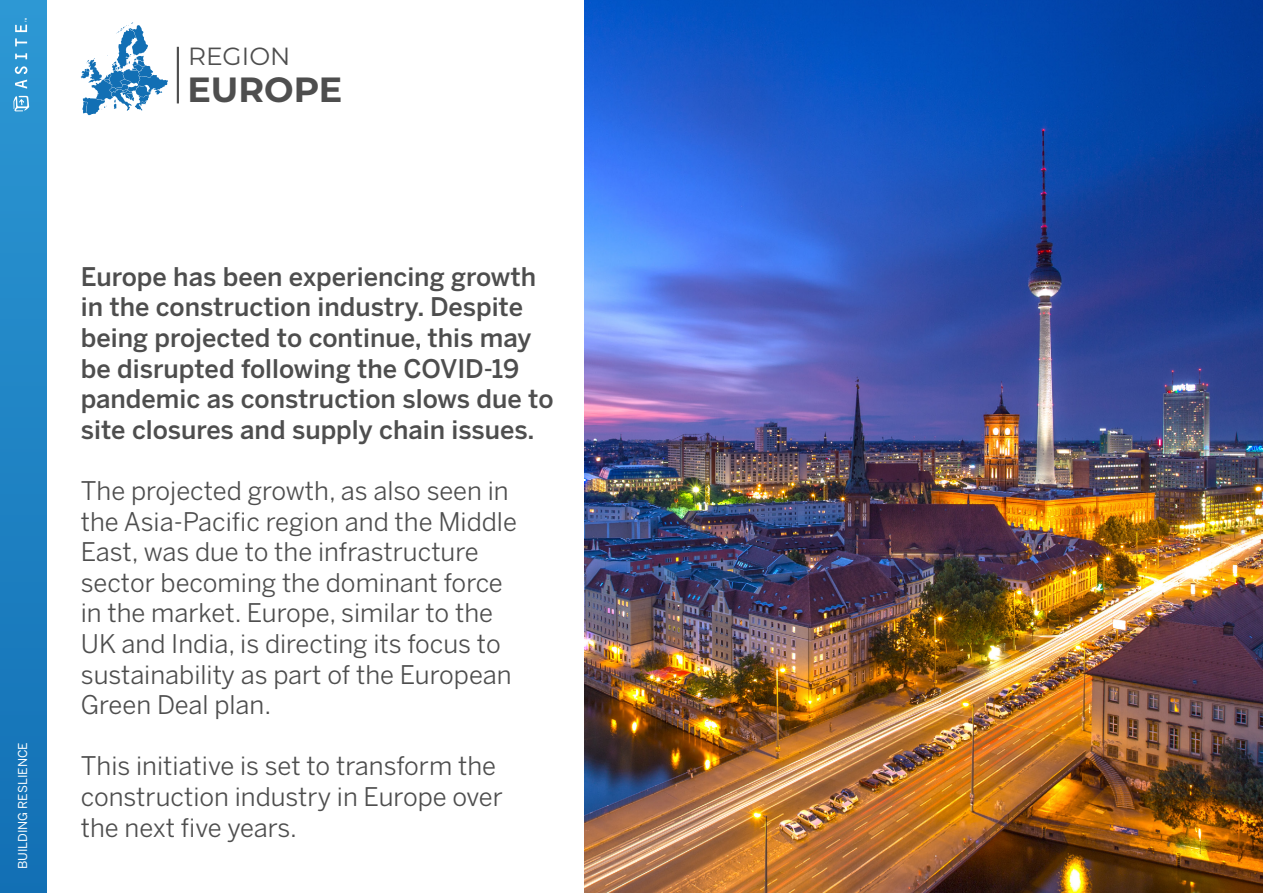
<style>
.page{position:relative;width:1263px;height:893px;background:#fff}
.page>*{position:absolute;margin:0;border:0;box-sizing:border-box;transform-origin:0 0}
.t1{font:700 34.95px "Montserrat";color:#4e4e4e}
.t2{font:25.5px/30.6px "Benton Sans";color:#4e4e4e}
.t3{font:500 25.5px/30.6px "Benton Sans";color:#4e4e4e}
.t4{font:24.9px "Montserrat";color:#4e4e4e}
.t5{font:12.15px "Benton Sans";color:#fff}
.t6{font:700 2.55px "Arial";color:#fff}
</style>
<div class="page">
<svg style="left:81px;top:22px;width:87px;height:93px"></svg>
<hr style="left:177px;top:47px;width:2px;height:56px;background:#4e4e4e">
<img style="left:585px;top:0;width:678px;height:893px">
<div style="left:0;top:0;width:46px;height:893px;background:linear-gradient(to bottom,#2d98d4,#126fb4)"></div>
<svg style="left:15px;top:80px;width:12px;height:9px"></svg>
<svg style="left:15px;top:66px;width:12px;height:8px"></svg>
<svg style="left:15px;top:53px;width:12px;height:6px"></svg>
<svg style="left:15px;top:38px;width:12px;height:8px"></svg>
<svg style="left:15px;top:25px;width:12px;height:7px"></svg>
<svg style="left:13px;top:96px;width:16px;height:15px"></svg>
<p class="t6" style="left:24px;top:22px;width:5px;rotate:-90deg">TM</p>
<p class="t4" style="left:188px;top:39px;width:104px">REGION</p>
<h1 class="t1" style="left:187px;top:64px;width:157px">EUROPE</h1>
<p class="t5" style="left:15px;top:869px;width:128px;rotate:-90deg">BUILDING RESLIENCE</p>
<p class="t3" style="left:81px;top:261px;width:474px">Europe has been experiencing growth in the construction industry. Despite being projected to continue, this may be disrupted following the COVID-19 pandemic as construction slows due to site closures and supply chain issues.</p>
<p class="t2" style="left:81px;top:475px;width:438px">The projected growth, as also seen in the Asia-Pacific region and the Middle East, was due to the infrastructure sector becoming the dominant force in the market. Europe, similar to the UK and India, is directing its focus to sustainability as part of the European Green Deal plan.</p>
<p class="t2" style="left:81px;top:751px;width:424px">This initiative is set to transform the construction industry in Europe over the next five years.</p>
</div>
